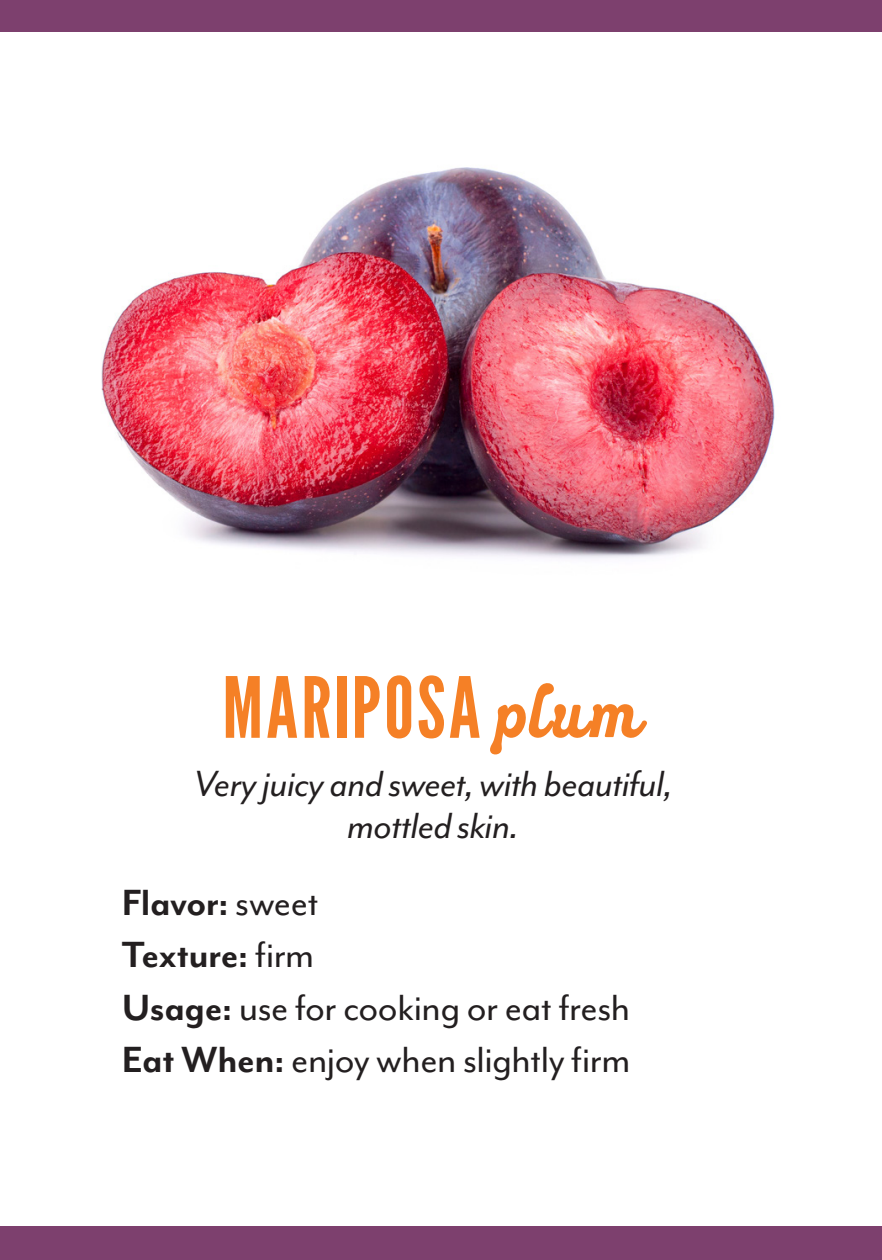
<style>
.page{position:relative;width:882px;height:1260px;background:#fff}
.page>*{position:absolute;margin:0;border:0;box-sizing:border-box;transform-origin:0 0}
.Citrus_Name{font:84px "League Gothic";letter-spacing:.035em;color:#f58026}
.Paragraph{font:42px "Mr Eaves Mod OT";letter-spacing:-.015em;color:#231f20}
.Paragraph-2{font:italic 42px/42px "Mr Eaves Mod OT";letter-spacing:-.01em;color:#231f20;text-align:center}
.Paragraph-3{font:700 42px "Mr Eaves Mod OT";letter-spacing:-.01em;color:#231f20}
.s1{font-family:"BN Rendall Script Cursive";font-size:70px}
.s2{font-weight:400}
.s3{font-weight:700}
</style>
<div class="page">
<div style="left:0;top:1227px;width:882px;height:33px;background:#7d406e"></div>
<div style="left:0;top:0;width:882px;height:32px;background:#7d406e"></div>
<img style="left:101px;top:167px;width:674px;height:392px">
<p class="Citrus_Name" style="left:222px;top:650px;width:424px">MARIPOSA <span class="s1">plum</span></p>
<p class="Paragraph-2" style="left:194px;top:762px;width:481px">Very juicy and sweet, with beautiful, mottled skin.</p>
<p class="Paragraph-3" style="left:122px;top:878px;width:199px">Flavor: <span class="s2">sweet</span></p>
<p class="Paragraph-3" style="left:122px;top:931px;width:194px">Texture: <span class="s2">firm</span></p>
<p class="Paragraph" style="left:122px;top:984px;width:510px"><span class="s3">Usage:</span> use for cooking or eat fresh</p>
<p class="Paragraph" style="left:122px;top:1037px;width:510px"><span class="s3">Eat When:</span> enjoy when slightly firm</p>
</div>
